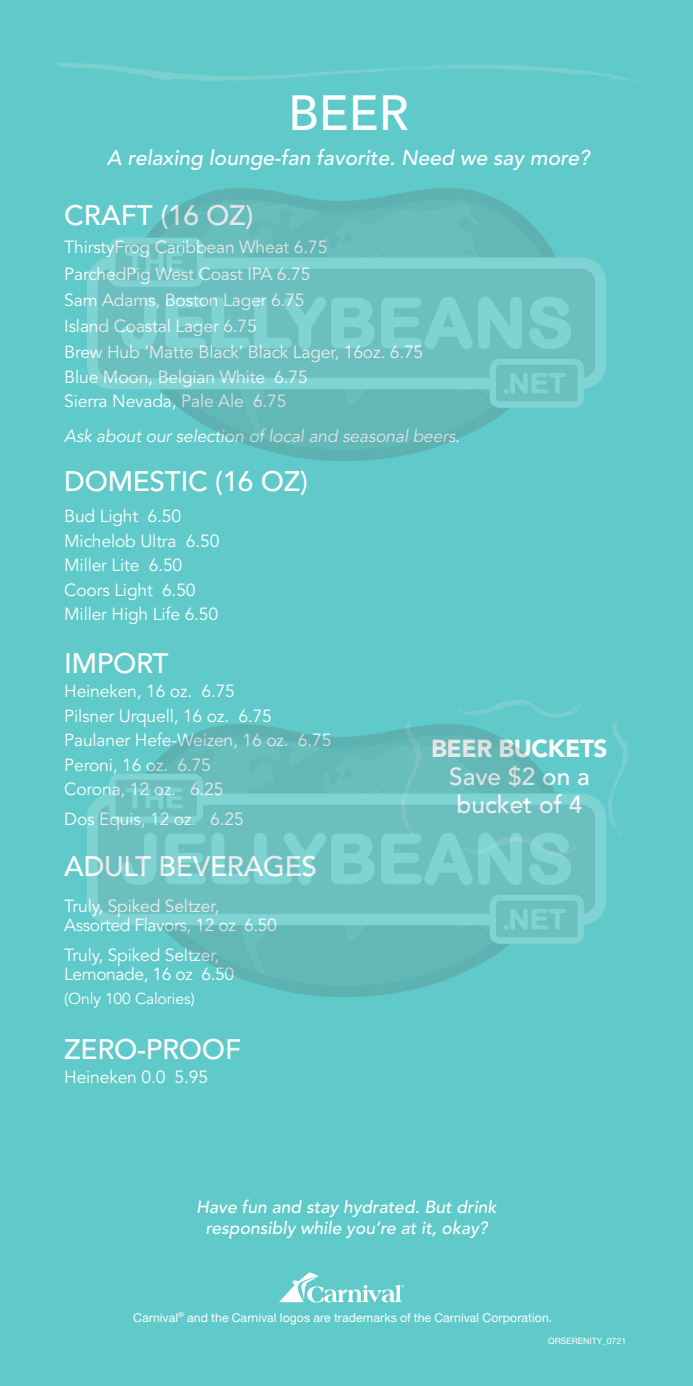
<style>
.page{position:relative;width:693px;height:1386px;background:#5fcac9}
.page>*{position:absolute;margin:0;border:0;box-sizing:border-box;transform-origin:0 0}
.t1{font:500 49px "Avenir LT Std";color:#fff}
.t2{font:500 28px "Avenir LT Std";letter-spacing:-.01em;color:#fff}
.t3{font:500 24.5px/28px "Avenir LT Std";color:#fff;text-align:center}
.t4{font:900 24.5px "Avenir LT Std";letter-spacing:-.02em;color:#fff}
.t5{font:italic 500 21px "Avenir LT Std";color:#fff}
.t6{font:17.5px/24.5px "Avenir LT Std";letter-spacing:-.01em;color:#fff}
.t7{font:italic 500 17.5px/21px "Avenir LT Std";color:#fff;text-align:center}
.t8{font:italic 17.5px "Avenir LT Std";letter-spacing:-.01em;color:#fff}
.t9{font:15.75px "Avenir LT Std";letter-spacing:-.01em;color:#fff}
.t10{font:12.25px "Helvetica Neue LT Std";letter-spacing:.01em;color:#fff}
.t11{font:8.75px "Helvetica Neue LT Std";color:#fff}
</style>
<div class="page">
<svg style="left:52px;top:63px;width:589px;height:19px"></svg>
<svg style="left:608px;top:723px;width:21px;height:114px"></svg>
<svg style="left:458px;top:700px;width:123px;height:16px"></svg>
<svg style="left:279px;top:1272px;width:125px;height:30px"></svg>
<img style="left:88px;top:188px;width:517px;height:273px">
<img style="left:88px;top:716px;width:517px;height:281px">
<h1 class="t1" style="left:288px;top:85px;width:122px">BEER</h1>
<p class="t5" style="left:107px;top:146px;width:484px">A relaxing lounge-fan favorite. Need we say more?</p>
<h2 class="t2" style="left:64px;top:199px;width:191px">CRAFT (16 OZ)</h2>
<p class="t6" style="left:64px;top:235px;width:361px;line-height:26.2px">ThirstyFrog Caribbean Wheat 6.75<br>ParchedPig West Coast IPA 6.75<br>Sam Adams, Boston Lager 6.75<br>Island Coastal Lager 6.75<br>Brew Hub ‘Matte Black’ Black Lager, 16oz. 6.75</p>
<p class="t6" style="left:64px;top:365px;width:245px">Blue Moon, Belgian White 6.75<br>Sierra Nevada, Pale Ale 6.75</p>
<p class="t8" style="left:64px;top:426px;width:397px">Ask about our selection of local and seasonal beers.</p>
<h2 class="t2" style="left:64px;top:465px;width:245px">DOMESTIC (16 OZ)</h2>
<p class="t6" style="left:64px;top:504px;width:157px">Bud Light 6.50<br>Michelob Ultra 6.50<br>Miller Lite 6.50<br>Coors Light 6.50<br>Miller High Life 6.50</p>
<h2 class="t2" style="left:64px;top:647px;width:106px">IMPORT</h2>
<p class="t6" style="left:64px;top:679px;width:269px">Heineken, 16 oz. 6.75<br>Pilsner Urquell, 16 oz. 6.75<br>Paulaner Hefe-Weizen, 16 oz. 6.75<br>Peroni, 16 oz. 6.75<br>Corona, 12 oz. 6.25</p>
<p class="t6" style="left:64px;top:807px;width:181px">Dos Equis, 12 oz. 6.25</p>
<h2 class="t2" style="left:64px;top:850px;width:254px">ADULT BEVERAGES</h2>
<p class="t6" style="left:64px;top:896px;width:214px;line-height:19.2px">Truly, Spiked Seltzer,<br>Assorted Flavors, 12 oz 6.50</p>
<p class="t6" style="left:64px;top:945px;width:171px;line-height:19.2px">Truly, Spiked Seltzer,<br>Lemonade, 16 oz 6.50</p>
<p class="t9" style="left:64px;top:990px;width:132px">(Only 100 Calories)</p>
<h2 class="t2" style="left:64px;top:1033px;width:178px">ZERO-PROOF</h2>
<p class="t6" style="left:64px;top:1065px;width:145px">Heineken 0.0 5.95</p>
<h3 class="t4" style="left:431px;top:733px;width:178px">BEER BUCKETS</h3>
<h3 class="t3" style="left:449px;top:763px;width:142px">Save $2 on a bucket of 4</h3>
<p class="t7" style="left:196px;top:1197px;width:302px">Have fun and stay hydrated. But drink responsibly while you’re at it, okay?</p>
<p class="t10" style="left:133px;top:1310px;width:421px">Carnival<sup>®</sup> and the Carnival logos are trademarks of the Carnival Corporation.</p>
<p class="t11" style="left:548px;top:1336px;width:80px">QRSERENITY_0721</p>
</div>
